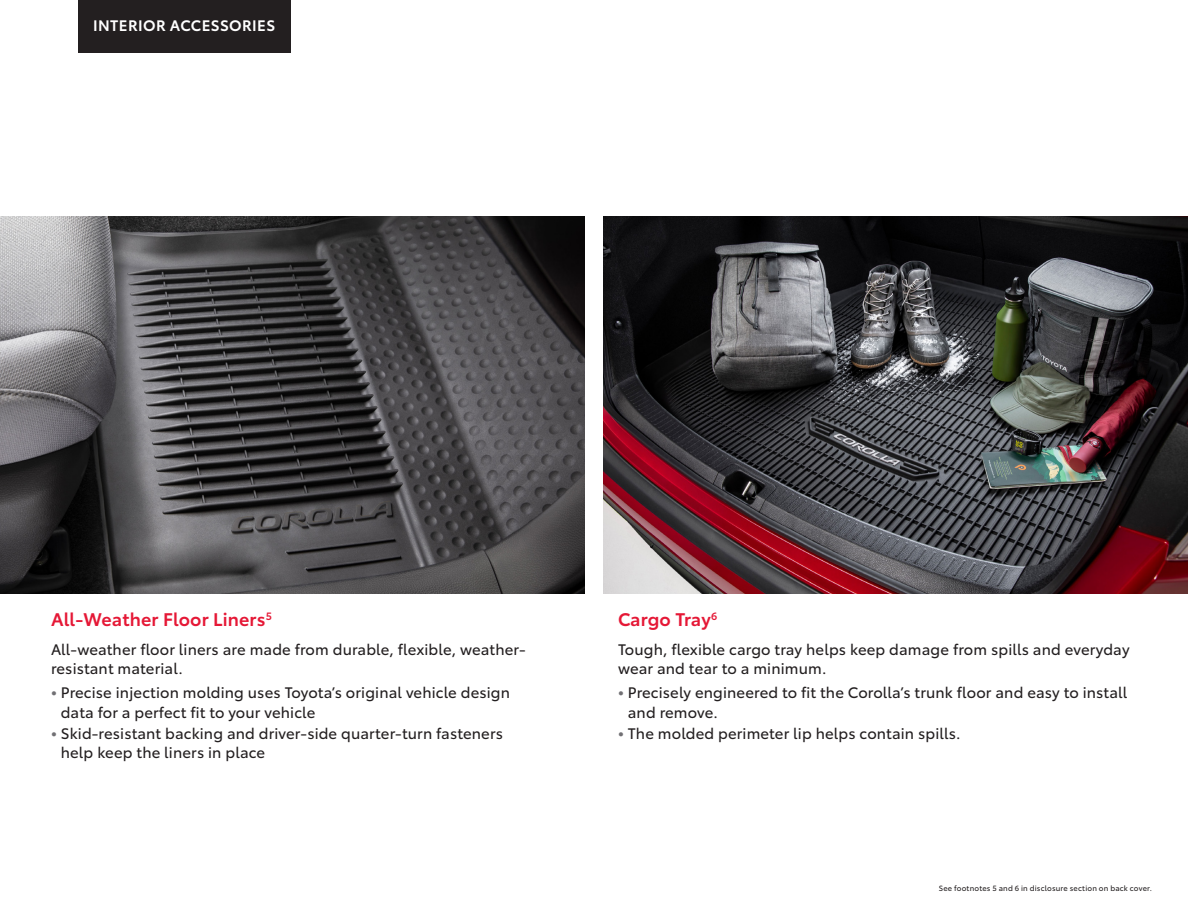
<style>
.page{position:relative;width:1188px;height:918px;background:#fff}
.page>*{position:absolute;margin:0;border:0;box-sizing:border-box;transform-origin:0 0}
.t1{font:600 18px "Toyota Type";letter-spacing:.01em;color:#e51836}
.t2{font:15px/19.5px "Toyota Type";letter-spacing:.01em;color:#231f20}
.t3{font:600 15px "Toyota Type";letter-spacing:.025em;color:#fff}
.t4{font:7.5px "Toyota Type";letter-spacing:.025em;color:#231f20}
.s1{font-weight:700;color:#717074}
</style>
<div class="page">
<img style="left:603px;top:216px;width:585px;height:378px">
<img style="left:0;top:216px;width:585px;height:378px">
<div style="left:78px;top:0;width:212px;height:52px;background:#231f20"></div>
<p class="t3" style="left:93px;top:14px;width:184px">INTERIOR ACCESSORIES</p>
<p class="t1" style="left:51px;top:606px;width:222px">All-Weather Floor Liners<sup>5</sup></p>
<p class="t2" style="left:51px;top:638px;width:476px">All-weather floor liners are made from durable, flexible, weather&shy;resistant material.</p>
<p class="t2" style="left:61px;top:682px;width:451px;text-indent:-10px"><span class="s1">•</span> Precise injection molding uses Toyota’s original vehicle design data for a perfect fit to your vehicle</p>
<p class="t2" style="left:61px;top:722px;width:444px;text-indent:-10px"><span class="s1">•</span> Skid-resistant backing and driver-side quarter-turn fasteners help keep the liners in place</p>
<p class="t1" style="left:618px;top:606px;width:101px">Cargo Tray<sup>6</sup></p>
<p class="t2" style="left:618px;top:638px;width:513px">Tough, flexible cargo tray helps keep damage from spills and everyday wear and tear to a minimum.</p>
<p class="t2" style="left:628px;top:682px;width:501px;text-indent:-10px"><span class="s1">•</span> Precisely engineered to fit the Corolla’s trunk floor and easy to install and remove.</p>
<p class="t2" style="left:618px;top:722px;width:344px"><span class="s1">•</span> The molded perimeter lip helps contain spills.</p>
<p class="t4" style="left:939px;top:883px;width:215px">See footnotes 5 and 6 in disclosure section on back cover.</p>
</div>
